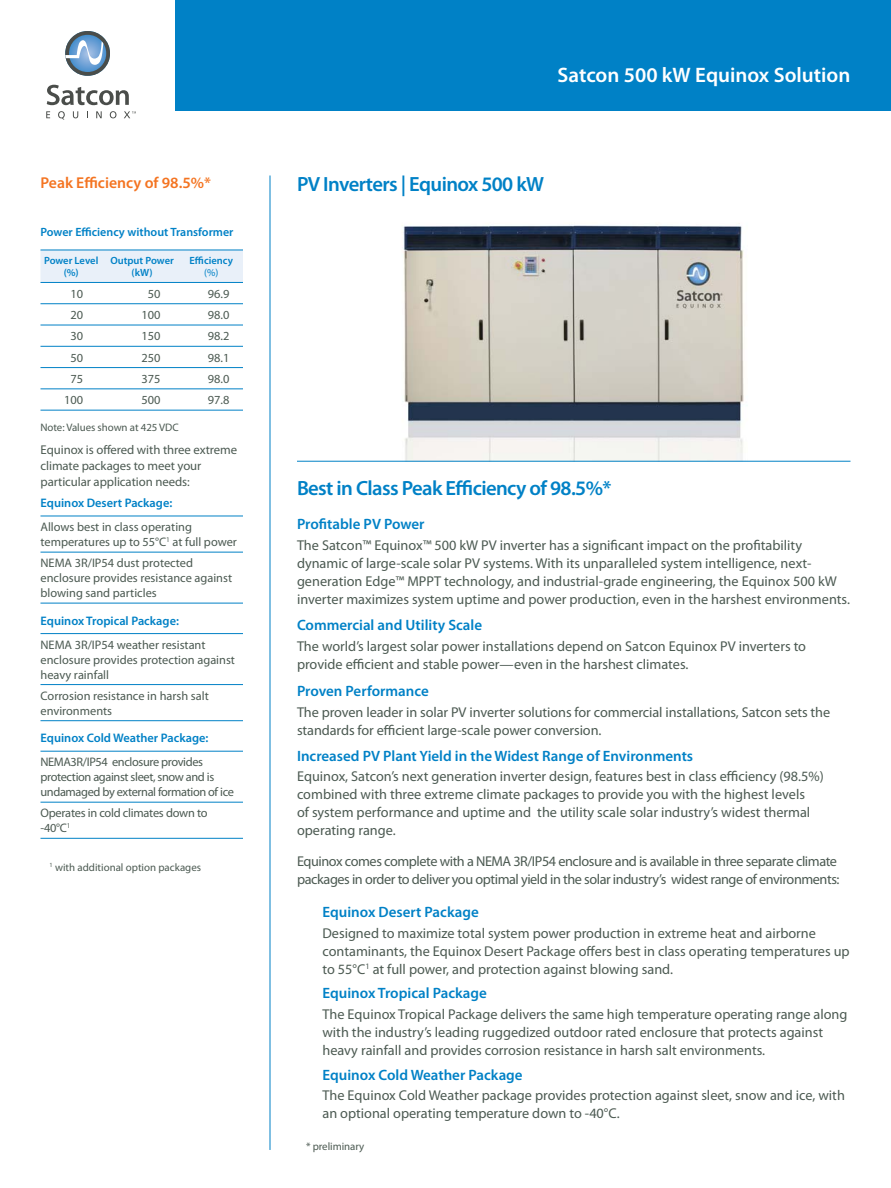
<style>
.page{position:relative;width:891px;height:1188px;background:#fff}
.page>*{position:absolute;margin:0;border:0;box-sizing:border-box;transform-origin:0 0}
.t1{font:600 21px "Myriad Pro";color:#fff}
.t2{font:600 20.7px "Myriad Pro";letter-spacing:-.03em;color:#0081c6}
.t3{font:600 15.75px "Myriad Pro";color:#f47421}
.t4{font:600 15px "Myriad Pro";color:#0081c6}
.t5{font:14.25px/18px "Myriad Pro";color:#4c5a52}
.t6{font:14.25px/18px "Myriad Pro";letter-spacing:-.03em;color:#4c5a52}
.t7{font:12.75px/15.8px "Myriad Pro";letter-spacing:-.005em;color:#4c5a52}
.t8{font:12.3px/14.9px "Myriad Pro";color:#4c5a52}
.t9{font:12.3px/14.9px "Myriad Pro";letter-spacing:-.03em;color:#4c5a52}
.t10{font:600 12.3px "Myriad Pro";color:#0081c6}
.t11{font:12.3px/14.9px "Myriad Pro";letter-spacing:-.02em;color:#4c5a52}
.t12{font:600 12px "Myriad Pro";color:#0081c6}
.t13{font:10.8px "Myriad Pro";letter-spacing:-.005em;color:#4c5a52}
.t14{font:600 10.5px/12.6px "Myriad Pro";color:#0081c6;text-align:center}
.t15{font:10.5px "Myriad Pro";color:#0081c6}
</style>
<div class="page">
<img style="left:390px;top:223px;width:367px;height:238px">
<svg style="left:47px;top:85px;width:82px;height:20px"></svg>
<svg style="left:65px;top:31px;width:45px;height:45px"></svg>
<svg style="left:46px;top:111px;width:4px;height:7px"></svg>
<svg style="left:58px;top:111px;width:7px;height:9px"></svg>
<svg style="left:73px;top:111px;width:5px;height:7px"></svg>
<svg style="left:96px;top:111px;width:6px;height:7px"></svg>
<svg style="left:110px;top:111px;width:6px;height:7px"></svg>
<svg style="left:124px;top:111px;width:12px;height:7px"></svg>
<div style="left:40px;top:251px;width:203px;height:31px;background:#e9f0f9"></div>
<hr style="left:40px;top:250px;width:203px;height:1px;background:#0081c6">
<hr style="left:40px;top:282px;width:203px;height:1px;background:#0081c6">
<hr style="left:40px;top:303px;width:203px;height:1px;background:#0081c6">
<hr style="left:40px;top:325px;width:203px;height:1px;background:#0081c6">
<hr style="left:40px;top:346px;width:203px;height:1px;background:#0081c6">
<hr style="left:40px;top:367px;width:203px;height:1px;background:#0081c6">
<hr style="left:40px;top:389px;width:203px;height:1px;background:#0081c6">
<hr style="left:40px;top:410px;width:203px;height:1px;background:#0081c6">
<hr style="left:40px;top:552px;width:203px;height:1px;background:#0081c6">
<hr style="left:40px;top:603px;width:203px;height:1px;background:#0081c6">
<hr style="left:40px;top:516px;width:203px;height:1px;background:#0081c6">
<hr style="left:40px;top:684px;width:203px;height:1px;background:#0081c6">
<hr style="left:40px;top:720px;width:203px;height:1px;background:#0081c6">
<hr style="left:40px;top:633px;width:203px;height:1px;background:#0081c6">
<hr style="left:40px;top:802px;width:203px;height:1px;background:#0081c6">
<hr style="left:40px;top:838px;width:203px;height:1px;background:#0081c6">
<hr style="left:40px;top:751px;width:203px;height:1px;background:#0081c6">
<hr style="left:270px;top:176px;width:1px;height:974px;background:#0081c6">
<hr style="left:297px;top:461px;width:553px;height:1px;background:#0081c6">
<div style="left:176px;top:0;width:715px;height:111px;background:#0081c6"></div>
<p class="t3" style="left:40px;top:177px;width:172px">Peak Efficiency of 98.5%*</p>
<p class="t12" style="left:40px;top:228px;width:195px">Power Efficiency without Transformer</p>
<p class="t14" style="left:44px;top:255px;width:56px">Power Level (%)</p>
<p class="t14" style="left:110px;top:255px;width:65px">Output Power (kW)</p>
<p class="t14" style="left:190px;top:255px;width:45px">Efficiency</p>
<p class="t15" style="left:204px;top:269px;width:16px">(%)</p>
<p class="t8" style="left:70px;top:287px;width:14px">10</p>
<p class="t8" style="left:148px;top:287px;width:14px">50</p>
<p class="t8" style="left:208px;top:287px;width:23px">96.9</p>
<p class="t8" style="left:70px;top:309px;width:14px">20</p>
<p class="t8" style="left:142px;top:309px;width:21px">100</p>
<p class="t8" style="left:208px;top:309px;width:23px">98.0</p>
<p class="t8" style="left:70px;top:330px;width:14px">30</p>
<p class="t8" style="left:142px;top:330px;width:21px">150</p>
<p class="t8" style="left:208px;top:330px;width:23px">98.2</p>
<p class="t8" style="left:70px;top:351px;width:14px">50</p>
<p class="t8" style="left:142px;top:351px;width:21px">250</p>
<p class="t8" style="left:208px;top:351px;width:23px">98.1</p>
<p class="t8" style="left:70px;top:373px;width:14px">75</p>
<p class="t8" style="left:142px;top:373px;width:21px">375</p>
<p class="t8" style="left:208px;top:373px;width:23px">98.0</p>
<p class="t8" style="left:64px;top:394px;width:21px">100</p>
<p class="t8" style="left:142px;top:394px;width:21px">500</p>
<p class="t8" style="left:208px;top:394px;width:23px">97.8</p>
<p class="t13" style="left:40px;top:423px;width:140px">Note: Values shown at 425 VDC</p>
<p class="t7" style="left:40px;top:443px;width:198px">Equinox is offered with three extreme climate packages to meet your particular application needs:</p>
<p class="t10" style="left:40px;top:498px;width:133px">Equinox Desert Package:</p>
<p class="t8" style="left:40px;top:521px;width:198px">Allows best in class operating temperatures up to 55°C<sup>1</sup> at full power</p>
<p class="t8" style="left:41px;top:557px;width:193px">NEMA 3R/IP54 dust protected enclosure provides resistance against blowing sand particles</p>
<p class="t10" style="left:40px;top:616px;width:140px">Equinox Tropical Package:</p>
<p class="t8" style="left:40px;top:639px;width:196px">NEMA 3R/IP54 weather resistant enclosure provides protection against heavy rainfall</p>
<p class="t8" style="left:40px;top:690px;width:170px">Corrosion resistance in harsh salt environments</p>
<p class="t10" style="left:40px;top:733px;width:170px">Equinox Cold Weather Package:</p>
<p class="t9" style="left:40px;top:756px;width:195px">NEMA3R/IP54 enclosure provides protection against sleet, snow and is undamaged by external formation of ice</p>
<p class="t11" style="left:40px;top:807px;width:169px">Operates in cold climates down to -40°C<sup>1</sup></p>
<p class="t13" style="left:50px;top:863px;width:153px"><sup>1</sup> with additional option packages</p>
<h1 class="t1" style="left:558px;top:67px;width:294px">Satcon 500 kW Equinox Solution</h1>
<h2 class="t2" style="left:297px;top:176px;width:249px">PV Inverters | Equinox 500 kW</h2>
<h2 class="t2" style="left:297px;top:481px;width:316px">Best in Class Peak Efficiency of 98.5%*</h2>
<p class="t4" style="left:297px;top:518px;width:129px">Profitable PV Power</p>
<p class="t5" style="left:297px;top:538px;width:555px">The Satcon™ Equinox™ 500 kW PV inverter has a significant impact on the profitability dynamic of large-scale solar PV systems. With its unparalleled system intelligence, next&shy;generation Edge™ MPPT technology, and industrial-grade engineering, the Equinox 500 kW inverter maximizes system uptime and power production, even in the harshest environments.</p>
<p class="t4" style="left:297px;top:620px;width:187px">Commercial and Utility Scale</p>
<p class="t5" style="left:297px;top:639px;width:511px">The world’s largest solar power installations depend on Satcon Equinox PV inverters to provide efficient and stable power—even in the harshest climates.</p>
<p class="t4" style="left:297px;top:685px;width:133px">Proven Performance</p>
<p class="t5" style="left:297px;top:704px;width:535px">The proven leader in solar PV inverter solutions for commercial installations, Satcon sets the standards for efficient large-scale power conversion.</p>
<p class="t4" style="left:297px;top:750px;width:398px">Increased PV Plant Yield in the Widest Range of Environments</p>
<p class="t5" style="left:297px;top:769px;width:528px">Equinox, Satcon’s next generation inverter design, features best in class efficiency (98.5%) combined with three extreme climate packages to provide you with the highest levels<br>of system performance and uptime and the utility scale solar industry’s widest thermal operating range.</p>
<p class="t6" style="left:297px;top:853px;width:544px">Equinox comes complete with a NEMA 3R/IP54 enclosure and is available in three separate climate packages in order to deliver you optimal yield in the solar industry’s widest range of environments:</p>
<p class="t4" style="left:322px;top:906px;width:158px">Equinox Desert Package</p>
<p class="t5" style="left:322px;top:925px;width:529px">Designed to maximize total system power production in extreme heat and airborne contaminants, the Equinox Desert Package offers best in class operating temperatures up to 55°C<sup>1</sup> at full power, and protection against blowing sand.</p>
<p class="t4" style="left:322px;top:988px;width:166px">Equinox Tropical Package</p>
<p class="t5" style="left:322px;top:1007px;width:526px">The Equinox Tropical Package delivers the same high temperature operating range along with the industry’s leading ruggedized outdoor rated enclosure that protects against heavy rainfall and provides corrosion resistance in harsh salt environments.</p>
<p class="t4" style="left:322px;top:1069px;width:202px">Equinox Cold Weather Package</p>
<p class="t5" style="left:322px;top:1088px;width:524px">The Equinox Cold Weather package provides protection against sleet, snow and ice, with an optional operating temperature down to -40°C.</p>
<p class="t13" style="left:306px;top:1142px;width:60px">* preliminary</p>
</div>
